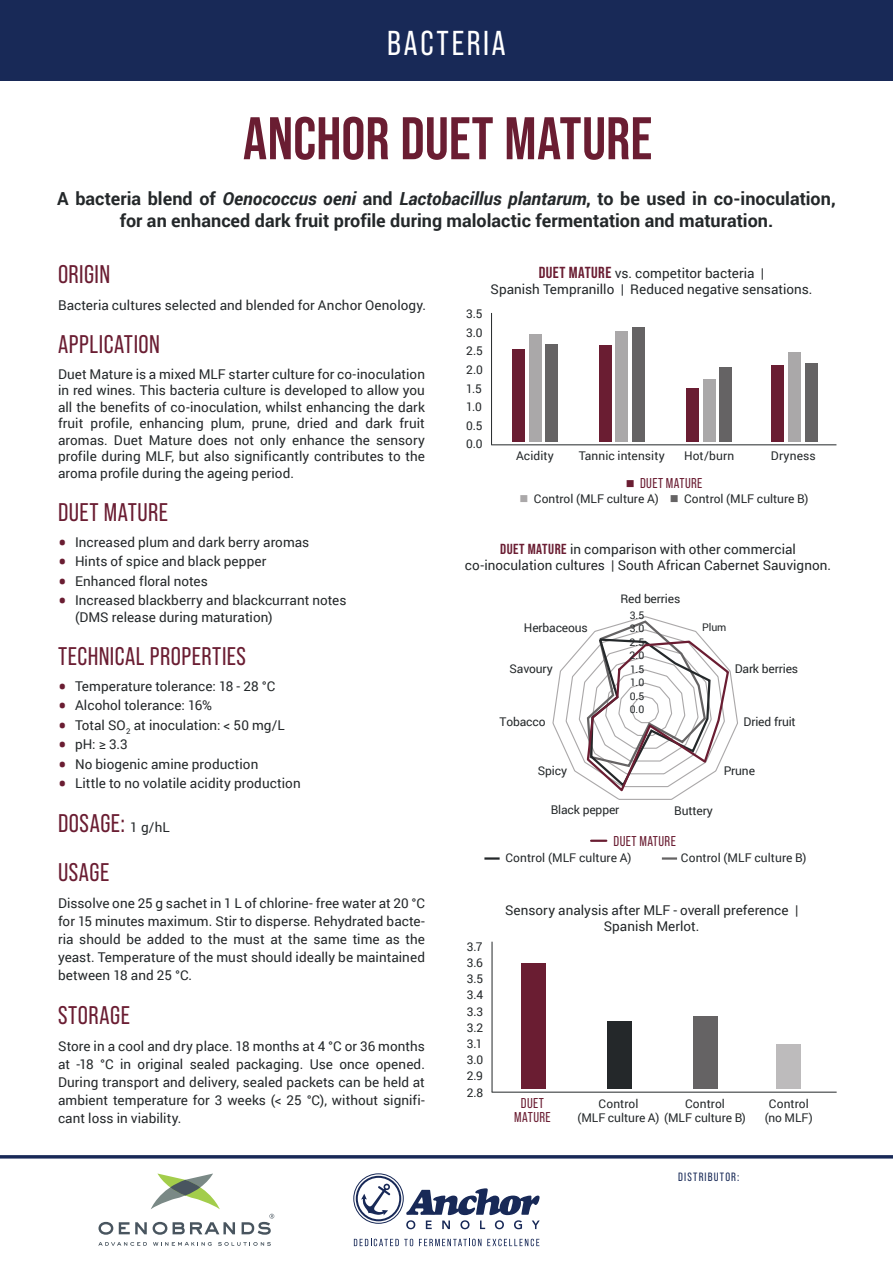
<style>
.page{position:relative;width:893px;height:1263px;background:#fff}
.page>*{position:absolute;margin:0;border:0;box-sizing:border-box;transform-origin:0 0}
.t1{font:700 60px "Bebas Neue Pro";color:#6a1d32}
.t2{font:34.5px "Bebas Neue Pro";letter-spacing:.08em;color:#fff}
.t3{font:25.5px/49.5px "Bebas Neue Pro";letter-spacing:.02em;color:#6a1d32}
.t4{font:700 18px/22.5px "Roboto";color:#24282a;text-align:center}
.t5{font:14.25px "Bebas Neue Pro";letter-spacing:.025em;color:#6a1d32}
.t6{font:13.5px/16.5px "Roboto";letter-spacing:.005em;color:#24282a;text-align:justify}
.t7{font:12px/16.2px "Roboto";color:#24282a;text-align:justify}
.t8{font:12px "Bebas Neue Pro";letter-spacing:.095em;color:#182957}
.t9{font:10.5px/13.5px "Roboto";color:#24282a;text-align:justify}
.s1{font-style:italic}
.s2{font-size:25.5px;color:#6a1d32}
.s3{font-family:"Roboto";font-size:13.5px;color:#24282a}
.s4{font-family:"Bebas Neue Pro";font-weight:700;font-size:16.05px;color:#6a1d32}
.s5{color:#aaa8a9}
.s6{color:#656364}
.s7{font-family:"Bebas Neue Pro";font-weight:700;font-size:14.55px;color:#6a1d32}
</style>
<div class="page">
<div style="left:0;top:0;width:893px;height:80px;background:#182957"></div>
<hr style="left:492px;top:942px;width:1px;height:150px;background:#24282a">
<hr style="left:492px;top:1092px;width:345px;height:1px;background:#24282a">
<div style="left:522px;top:963px;width:24px;height:126px;background:#6a1d32"></div>
<div style="left:607px;top:1021px;width:25px;height:68px;background:#24282a"></div>
<div style="left:694px;top:1016px;width:24px;height:73px;background:#656364"></div>
<div style="left:776px;top:1044px;width:25px;height:45px;background:#bdbbbc"></div>
<hr style="left:491px;top:313px;width:1px;height:132px;background:#24282a">
<hr style="left:491px;top:444px;width:345px;height:1px;background:#24282a">
<div style="left:512px;top:349px;width:13px;height:93px;background:#6a1d32"></div>
<div style="left:529px;top:334px;width:13px;height:108px;background:#aaa8a9"></div>
<div style="left:545px;top:345px;width:13px;height:97px;background:#656364"></div>
<div style="left:599px;top:346px;width:13px;height:96px;background:#6a1d32"></div>
<div style="left:615px;top:331px;width:13px;height:111px;background:#aaa8a9"></div>
<div style="left:632px;top:328px;width:13px;height:114px;background:#656364"></div>
<div style="left:686px;top:388px;width:13px;height:54px;background:#6a1d32"></div>
<div style="left:703px;top:379px;width:12px;height:63px;background:#aaa8a9"></div>
<div style="left:719px;top:368px;width:13px;height:74px;background:#656364"></div>
<div style="left:771px;top:366px;width:13px;height:76px;background:#6a1d32"></div>
<div style="left:788px;top:353px;width:13px;height:89px;background:#aaa8a9"></div>
<div style="left:805px;top:364px;width:12px;height:78px;background:#656364"></div>
<hr style="left:484px;top:857px;width:16px;height:3px;background:#24282a">
<hr style="left:662px;top:857px;width:15px;height:3px;background:#656364">
<svg style="left:552px;top:616px;width:186px;height:184px"></svg>
<svg style="left:591px;top:840px;width:15px;height:2px"></svg>
<svg style="left:119px;top:1222px;width:28px;height:12px"></svg>
<svg style="left:98px;top:1222px;width:15px;height:13px"></svg>
<svg style="left:153px;top:1222px;width:14px;height:13px"></svg>
<svg style="left:173px;top:1222px;width:62px;height:12px"></svg>
<svg style="left:242px;top:1214px;width:32px;height:21px"></svg>
<svg style="left:151px;top:1173px;width:69px;height:36px"></svg>
<svg style="left:170px;top:1180px;width:30px;height:15px"></svg>
<svg style="left:98px;top:1242px;width:49px;height:4px"></svg>
<svg style="left:218px;top:1242px;width:53px;height:4px"></svg>
<svg style="left:153px;top:1242px;width:59px;height:4px"></svg>
<svg style="left:353px;top:1173px;width:187px;height:56px"></svg>
<svg style="left:354px;top:1239px;width:59px;height:7px"></svg>
<svg style="left:419px;top:1239px;width:62px;height:7px"></svg>
<svg style="left:487px;top:1239px;width:52px;height:7px"></svg>
<hr style="left:0;top:1155px;width:893px;height:3px;background:#182957">
<h2 class="t2" style="left:387px;top:24px;width:120px">BACTERIA</h2>
<h1 class="t1" style="left:243px;top:104px;width:410px">ANCHOR DUET MATURE</h1>
<h3 class="t4" style="left:57px;top:187px;width:780px">A bacteria blend of <span class="s1">Oenococcus oeni</span> and <span class="s1">Lactobacillus plantarum</span>, to be used in co-inoculation, for an enhanced dark fruit profile during malolactic fermentation and maturation.</h3>
<h3 class="t3" style="left:58px;top:249px;width:54px">ORIGIN</h3>
<p class="t6" style="left:58px;top:296px;width:370px">Bacteria cultures selected and blended for Anchor Oenology.</p>
<h3 class="t3" style="left:58px;top:319px;width:103px">APPLICATION</h3>
<p class="t6" style="left:58px;top:365px;width:368px">Duet Mature is a mixed MLF starter culture for co-inoculation in red wines. This bacteria culture is developed to allow you all the benefits of co-inoculation, whilst enhancing the dark fruit profile, enhancing plum, prune, dried and dark fruit aromas. Duet Mature does not only enhance the sensory profile during MLF, but also significantly contributes to the aroma profile during the ageing period.</p>
<h3 class="t3" style="left:58px;top:487px;width:112px">DUET MATURE</h3>
<p class="t6" style="left:58px;top:533px;width:253px"><span class="s2">•</span> Increased plum and dark berry aromas</p>
<p class="t6" style="left:58px;top:553px;width:210px"><span class="s2">•</span> Hints of spice and black pepper</p>
<p class="t6" style="left:58px;top:572px;width:151px"><span class="s2">•</span> Enhanced floral notes</p>
<p class="t6" style="left:75px;top:592px;width:273px;text-indent:-17px"><span class="s2">•</span> Increased blackberry and blackcurrant notes (DMS release during maturation)</p>
<h3 class="t3" style="left:58px;top:631px;width:190px">TECHNICAL PROPERTIES</h3>
<p class="t6" style="left:58px;top:677px;width:219px"><span class="s2">•</span> Temperature tolerance: 18 - 28 °C</p>
<p class="t6" style="left:58px;top:697px;width:155px"><span class="s2">•</span> Alcohol tolerance: 16%</p>
<p class="t6" style="left:58px;top:716px;width:228px"><span class="s2">•</span> Total SO<sub>2</sub> at inoculation: &lt; 50 mg/L</p>
<p class="t6" style="left:58px;top:736px;width:71px"><span class="s2">•</span> pH: ≥ 3.3</p>
<p class="t6" style="left:58px;top:755px;width:202px"><span class="s2">•</span> No biogenic amine production</p>
<p class="t6" style="left:58px;top:775px;width:244px"><span class="s2">•</span> Little to no volatile acidity production</p>
<h3 class="t3" style="left:58px;top:798px;width:113px">DOSAGE: <span class="s3">1 g/hL<br></span>USAGE</h3>
<p class="t6" style="left:58px;top:894px;width:368px;line-height:18px">Dissolve one 25 g sachet in 1 L of chlorine- free water at 20 °C for 15 minutes maximum. Stir to disperse. Rehydrated bacte&shy;ria should be added to the must at the same time as the yeast. Temperature of the must should ideally be maintained between 18 and 25 °C.</p>
<h3 class="t3" style="left:58px;top:990px;width:73px">STORAGE</h3>
<p class="t6" style="left:58px;top:1036px;width:368px;line-height:18px">Store in a cool and dry place. 18 months at 4 °C or 36 months at -18 °C in original sealed packaging. Use once opened.<br>During transport and delivery, sealed packets can be held at ambient temperature for 3 weeks (&lt; 25 °C), without signifi&shy;cant loss in viability.</p>
<p class="t7" style="left:466px;top:304px;width:18px;line-height:18.6px">3.5<br>3.0<br>2.5<br>2.0<br>1.5<br>1.0<br>0.5<br>0.0</p>
<p class="t6" style="left:491px;top:264px;width:323px;text-align:center"><span class="s4">DUET MATURE</span> vs. competitor bacteria |<br>Spanish Tempranillo | Reduced negative sensations.</p>
<p class="t7" style="left:516px;top:447px;width:39px">Acidity</p>
<p class="t7" style="left:579px;top:447px;width:88px">Tannic intensity</p>
<p class="t7" style="left:684px;top:447px;width:51px">Hot/burn</p>
<p class="t7" style="left:771px;top:447px;width:46px">Dryness</p>
<p class="t5" style="left:626px;top:475px;width:78px">■ DUET MATURE</p>
<p class="t7" style="left:520px;top:490px;width:290px"><span class="s5">■</span> Control (MLF culture A) <span class="s6">■</span> Control (MLF culture B)</p>
<p class="t6" style="left:465px;top:540px;width:368px;text-align:center"><span class="s7">DUET MATURE</span> in comparison with other commercial co-inoculation cultures | South African Cabernet Sauvignon.</p>
<p class="t7" style="left:620px;top:590px;width:61px">Red berries</p>
<p class="t9" style="left:702px;top:620px;width:26px">Plum</p>
<p class="t7" style="left:735px;top:661px;width:65px">Dark berries</p>
<p class="t9" style="left:630px;top:608px;width:16px">3.5<br>3.0<br>2.5<br>2.0<br>1.5<br>1.0<br>0.5<br>0.0</p>
<p class="t7" style="left:524px;top:619px;width:65px">Herbaceous</p>
<p class="t7" style="left:509px;top:661px;width:45px">Savoury</p>
<p class="t7" style="left:499px;top:713px;width:48px">Tobacco</p>
<p class="t7" style="left:744px;top:713px;width:54px">Dried fruit</p>
<p class="t7" style="left:538px;top:762px;width:31px">Spicy</p>
<p class="t7" style="left:551px;top:801px;width:70px">Black pepper</p>
<p class="t7" style="left:674px;top:802px;width:40px">Buttery</p>
<p class="t7" style="left:724px;top:762px;width:33px">Prune</p>
<p class="t5" style="left:614px;top:833px;width:64px">DUET MATURE</p>
<p class="t7" style="left:505px;top:849px;width:128px">Control (MLF culture A)</p>
<p class="t7" style="left:681px;top:849px;width:127px">Control (MLF culture B)</p>
<p class="t7" style="left:467px;top:938px;width:18px">3.7<br>3.6<br>3.5<br>3.4<br>3.3<br>3.2<br>3.1<br>3.0<br>2.9<br>2.8</p>
<p class="t6" style="left:505px;top:901px;width:295px;text-align:center">Sensory analysis after MLF - overall preference |<br>Spanish Merlot.</p>
<p class="t5" style="left:521px;top:1095px;width:25px">DUET</p>
<p class="t7" style="left:599px;top:1095px;width:41px">Control</p>
<p class="t7" style="left:685px;top:1095px;width:41px">Control</p>
<p class="t7" style="left:769px;top:1095px;width:41px">Control</p>
<p class="t5" style="left:514px;top:1109px;width:38px">MATURE</p>
<p class="t7" style="left:577px;top:1109px;width:170px">(MLF culture A) (MLF culture B)</p>
<p class="t7" style="left:765px;top:1109px;width:50px">(no MLF)</p>
<p class="t8" style="left:678px;top:1170px;width:63px">DISTRIBUTOR:</p>
</div>
